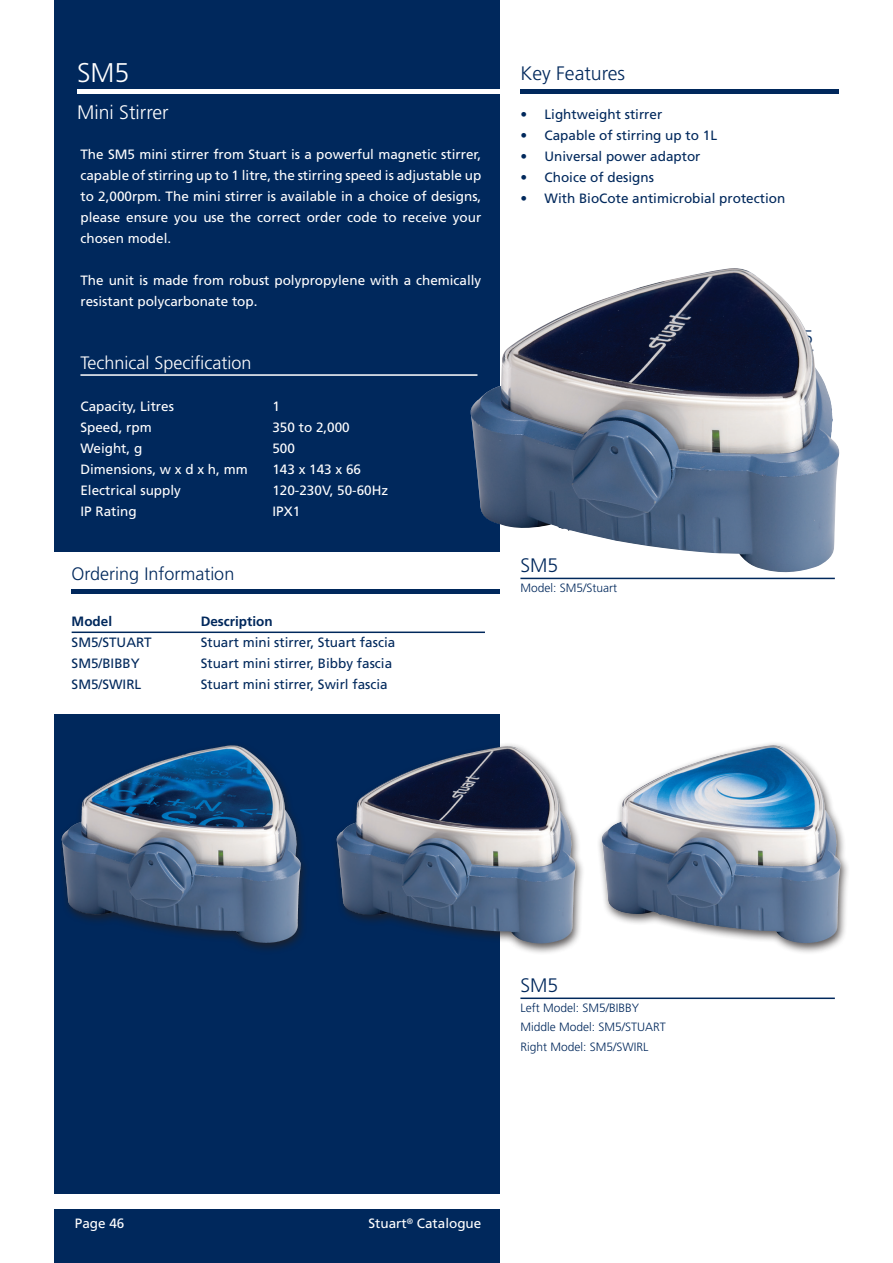
<style>
.page{position:relative;width:893px;height:1263px;background:#fff}
.page>*{position:absolute;margin:0;border:0;box-sizing:border-box;transform-origin:0 0}
.t1{font:300 27px "Frutiger";color:#fff}
.t2{font:300 19.5px "Frutiger";color:#00285c}
.t3{font:300 19.5px "Frutiger";color:#fff}
.t4{font:300 18px "Frutiger";color:#fff}
.t5{font:300 18px "Frutiger";color:#00285c}
.t6{font:13.5px/21px "Frutiger";color:#fff;text-align:justify}
.t7{font:13.5px "Frutiger";color:#00285c}
.t8{font:700 13.5px "Frutiger";color:#00285c}
.t9{font:300 12px/19.5px "Frutiger";color:#00285c}
</style>
<div class="page">
<div style="left:54px;top:1209px;width:446px;height:54px;background:#00285c"></div>
<div style="left:54px;top:0;width:446px;height:552px;background:#00285c"></div>
<hr style="left:77px;top:89px;width:451px;height:4px;background:#fff">
<hr style="left:80px;top:374px;width:397px;height:2px;background:#fff">
<hr style="left:72px;top:631px;width:413px;height:2px;background:#00285c">
<hr style="left:72px;top:590px;width:428px;height:4px;background:#00285c">
<div style="left:54px;top:714px;width:446px;height:480px;background:#00285c"></div>
<hr style="left:520px;top:89px;width:319px;height:4px;background:#00285c">
<img style="left:471px;top:268px;width:368px;height:305px">
<hr style="left:520px;top:578px;width:315px;height:1px;background:#00285c">
<div style="left:62px;top:740px;width:788px;height:215px;background:#231f20;opacity:.75"></div>
<img style="left:675px;top:745px;width:97px;height:25px">
<hr style="left:520px;top:997px;width:315px;height:2px;background:#00285c">
<h1 class="t1" style="left:77px;top:57px;width:54px">SM5</h1>
<h2 class="t3" style="left:77px;top:101px;width:93px">Mini Stirrer</h2>
<p class="t6" style="left:80px;top:144px;width:402px">The SM5 mini stirrer from Stuart is a powerful magnetic stirrer, capable of stirring up to 1 litre, the stirring speed is adjustable up to 2,000rpm. The mini stirrer is available in a choice of designs, please ensure you use the correct order code to receive your chosen model.</p>
<p class="t6" style="left:80px;top:270px;width:402px">The unit is made from robust polypropylene with a chemically resistant polycarbonate top.</p>
<h3 class="t4" style="left:80px;top:353px;width:172px">Technical Specification</h3>
<p class="t6" style="left:80px;top:396px;width:95px">Capacity, Litres</p>
<p class="t6" style="left:272px;top:396px;width:9px">1</p>
<p class="t6" style="left:80px;top:417px;width:73px">Speed, rpm</p>
<p class="t6" style="left:272px;top:417px;width:79px">350 to 2,000</p>
<p class="t6" style="left:80px;top:438px;width:63px">Weight, g</p>
<p class="t6" style="left:272px;top:438px;width:24px">500</p>
<p class="t6" style="left:80px;top:459px;width:169px">Dimensions, w x d x h, mm</p>
<p class="t6" style="left:272px;top:459px;width:90px">143 x 143 x 66</p>
<p class="t6" style="left:80px;top:480px;width:102px">Electrical supply</p>
<p class="t6" style="left:272px;top:480px;width:117px">120-230V, 50-60Hz</p>
<p class="t6" style="left:80px;top:501px;width:58px">IP Rating</p>
<p class="t6" style="left:272px;top:501px;width:29px">IPX1</p>
<h3 class="t5" style="left:72px;top:564px;width:164px">Ordering Information</h3>
<p class="t8" style="left:72px;top:614px;width:42px">Model</p>
<p class="t8" style="left:201px;top:614px;width:73px">Description</p>
<p class="t7" style="left:72px;top:635px;width:82px">SM5/STUART</p>
<p class="t7" style="left:201px;top:635px;width:196px">Stuart mini stirrer, Stuart fascia</p>
<p class="t7" style="left:72px;top:656px;width:70px">SM5/BIBBY</p>
<p class="t7" style="left:201px;top:656px;width:193px">Stuart mini stirrer, Bibby fascia</p>
<p class="t7" style="left:72px;top:677px;width:71px">SM5/SWIRL</p>
<p class="t7" style="left:201px;top:677px;width:189px">Stuart mini stirrer, Swirl fascia</p>
<h2 class="t2" style="left:520px;top:62px;width:106px">Key Features</h2>
<p class="t7" style="left:520px;top:106px;width:143px">• Lightweight stirrer</p>
<p class="t7" style="left:520px;top:127px;width:198px">• Capable of stirring up to 1L</p>
<p class="t7" style="left:520px;top:148px;width:182px">• Universal power adaptor</p>
<p class="t7" style="left:520px;top:170px;width:135px">• Choice of designs</p>
<p class="t7" style="left:520px;top:191px;width:266px">• With BioCote antimicrobial protection</p>
<h2 class="t2" style="left:520px;top:555px;width:39px">SM5</h2>
<p class="t9" style="left:520px;top:578px;width:98px">Model: SM5/Stuart</p>
<h2 class="t2" style="left:520px;top:974px;width:39px">SM5</h2>
<p class="t9" style="left:520px;top:998px;width:147px">Left Model: SM5/BIBBY<br>Middle Model: SM5/STUART<br>Right Model: SM5/SWIRL</p>
<p class="t6" style="left:75px;top:1213px;width:51px">Page 46</p>
<p class="t6" style="left:369px;top:1213px;width:114px">Stuart<sup>®</sup> Catalogue</p>
</div>
